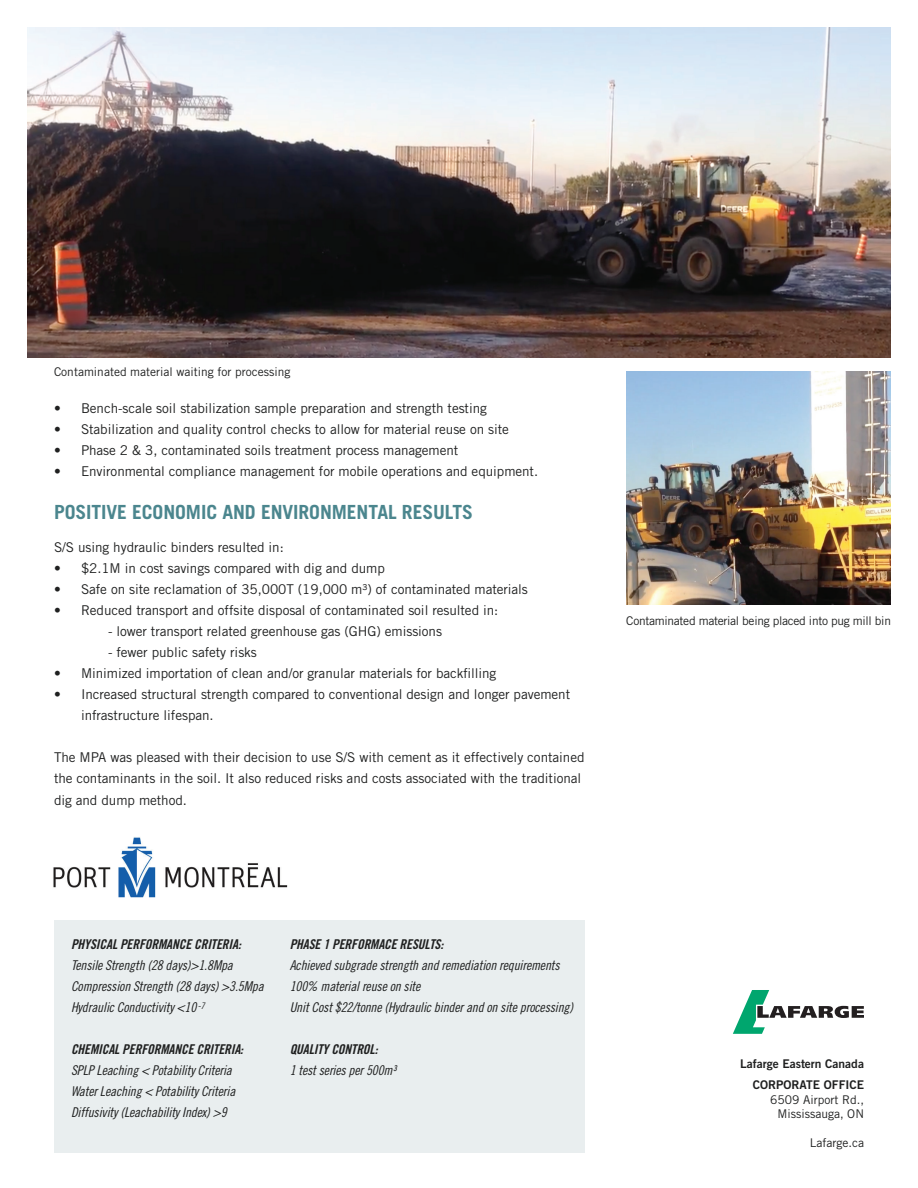
<style>
.page{position:relative;width:918px;height:1188px;background:#fff}
.page>*{position:absolute;margin:0;border:0;box-sizing:border-box;transform-origin:0 0}
.t1{font:700 19.5px "Trade Gothic LT Std";letter-spacing:-.005em;color:#4b868e}
.t2{font:13.5px/21px "Trade Gothic LT Std";letter-spacing:-.005em;color:#1f2020}
.t3{font:13.5px/21px "Trade Gothic LT Std Cn 18 Obl";letter-spacing:-.01em;color:#1f2020}
.t4{font:13.5px "Trade Gothic LT Std Bd Cn 20 Obl";letter-spacing:-.01em;color:#1f2020}
.t5{font:12px/14.4px "Trade Gothic LT Std";color:#1f2020;text-align:right}
.t6{font:12px "Trade Gothic LT Std";letter-spacing:-.025em;color:#1f2020}
.t7{font:12px/21px "Trade Gothic LT Std Bd 2";color:#1f2020;text-align:right}
</style>
<div class="page">
<img style="left:53px;top:837px;width:235px;height:61px">
<div style="left:54px;top:920px;width:531px;height:233px;background:#e9eeef"></div>
<img style="left:27px;top:27px;width:864px;height:331px">
<svg style="left:733px;top:990px;width:131px;height:44px"></svg>
<img style="left:626px;top:372px;width:265px;height:232px">
<p class="t5" style="left:54px;top:365px;width:238px">Contaminated material waiting for processing</p>
<p class="t2" style="left:54px;top:397px;width:434px">• Bench-scale soil stabilization sample preparation and strength testing</p>
<p class="t2" style="left:54px;top:418px;width:456px">• Stabilization and quality control checks to allow for material reuse on site</p>
<p class="t2" style="left:54px;top:439px;width:406px">• Phase 2 &amp; 3, contaminated soils treatment process management</p>
<p class="t2" style="left:54px;top:460px;width:486px">• Environmental compliance management for mobile operations and equipment.</p>
<h1 class="t1" style="left:54px;top:501px;width:420px">POSITIVE ECONOMIC AND ENVIRONMENTAL RESULTS</h1>
<p class="t2" style="left:54px;top:537px;width:231px">S/S using hydraulic binders resulted in:</p>
<p class="t2" style="left:54px;top:558px;width:332px">• $2.1M in cost savings compared with dig and dump</p>
<p class="t2" style="left:54px;top:579px;width:475px">• Safe on site reclamation of 35,000T (19,000 m³) of contaminated materials</p>
<p class="t2" style="left:54px;top:600px;width:446px">• Reduced transport and offsite disposal of contaminated soil resulted in:</p>
<p class="t2" style="left:108px;top:621px;width:336px">- lower transport related greenhouse gas (GHG) emissions</p>
<p class="t2" style="left:108px;top:642px;width:150px">- fewer public safety risks</p>
<p class="t2" style="left:54px;top:663px;width:444px">• Minimized importation of clean and/or granular materials for backfilling</p>
<p class="t2" style="left:81px;top:684px;width:491px;text-indent:-27px">• Increased structural strength compared to conventional design and longer pavement infrastructure lifespan.</p>
<p class="t2" style="left:54px;top:747px;width:532px">The MPA was pleased with their decision to use S/S with cement as it effectively contained the contaminants in the soil. It also reduced risks and costs associated with the traditional dig and dump method.</p>
<p class="t6" style="left:626px;top:613px;width:266px">Contaminated material being placed into pug mill bin</p>
<p class="t4" style="left:71px;top:936px;width:172px">PHYSICAL PERFORMANCE CRITERIA:</p>
<p class="t3" style="left:71px;top:955px;width:194px">Tensile Strength (28 days)&gt;1.8Mpa<br>Compression Strength (28 days) &gt;3.5Mpa<br>Hydraulic Conductivity &lt;10 <sup>-7</sup></p>
<p class="t4" style="left:71px;top:1041px;width:174px">CHEMICAL PERFORMANCE CRITERIA:</p>
<p class="t3" style="left:71px;top:1060px;width:166px">SPLP Leaching &lt; Potability Criteria<br>Water Leaching &lt; Potability Criteria<br>Diffusivity (Leachability Index) &gt;9</p>
<p class="t4" style="left:290px;top:936px;width:155px">PHASE 1 PERFORMACE RESULTS:</p>
<p class="t3" style="left:290px;top:955px;width:285px">Achieved subgrade strength and remediation requirements<br>100% material reuse on site<br>Unit Cost $22/tonne (Hydraulic binder and on site processing)</p>
<p class="t4" style="left:290px;top:1041px;width:89px">QUALITY CONTROL:</p>
<p class="t3" style="left:290px;top:1060px;width:108px">1 test series per 500m³</p>
<p class="t7" style="left:740px;top:1053px;width:125px">Lafarge Eastern Canada<br>CORPORATE OFFICE</p>
<p class="t5" style="left:770px;top:1092px;width:95px">6509 Airport Rd.,<br>Mississauga, ON</p>
<p class="t5" style="left:810px;top:1135px;width:56px">Lafarge.ca</p>
</div>
